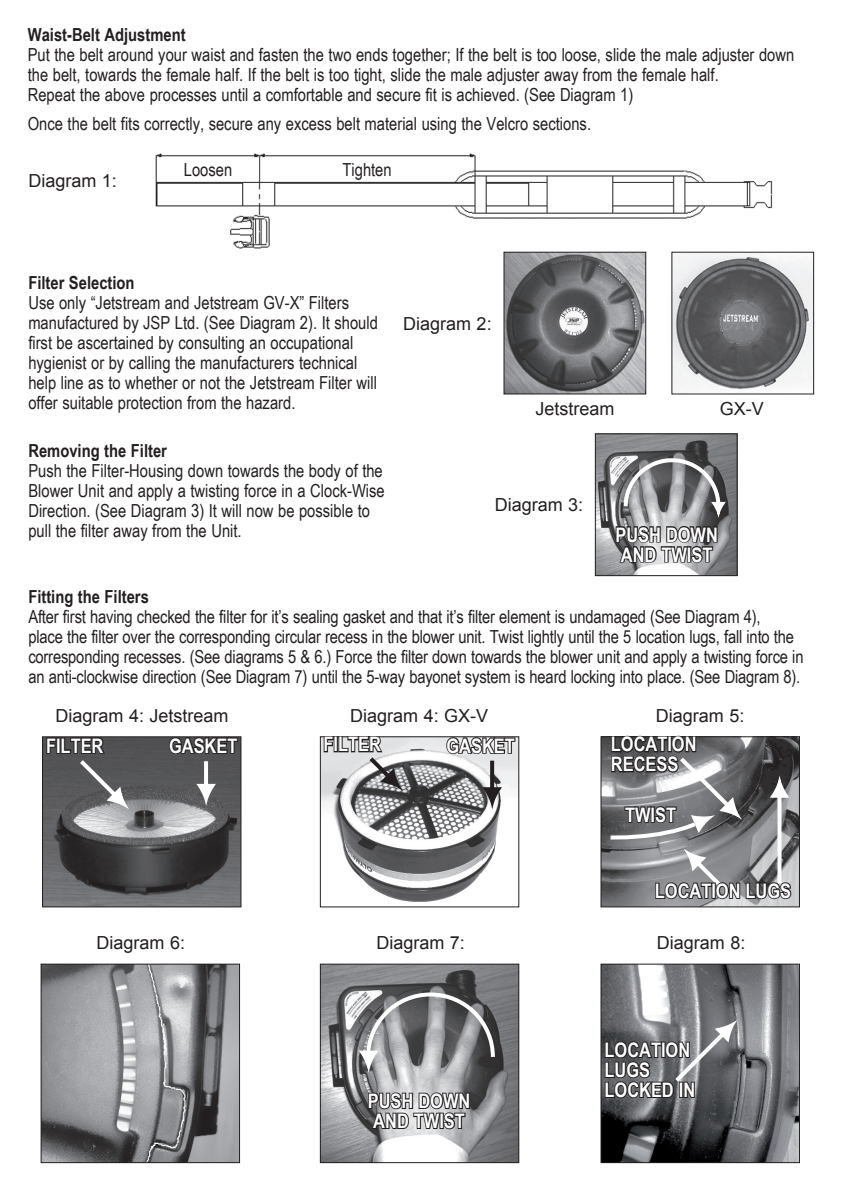
<style>
.page{position:relative;width:842px;height:1191px;background:#fff}
.page>*{position:absolute;margin:0;border:0;box-sizing:border-box;transform-origin:0 0}
.t1{font:700 20px/20px "Arial Narrow";color:#fff}
.t2{font:18px/20px "Arial Narrow";color:#231f20}
.t3{font:18px "Arial";color:#231f20}
.t4{font:700 18px "Arial Narrow";color:#231f20}
</style>
<div class="page">
<img style="left:155px;top:153px;width:618px;height:96px">
<img style="left:602px;top:738px;width:196px;height:167px">
<div style="left:600px;top:736px;width:200px;height:171px;border:1px solid #231f20"></div>
<img style="left:43px;top:965px;width:195px;height:196px">
<div style="left:41px;top:963px;width:199px;height:200px;border:1px solid #231f20"></div>
<img style="left:602px;top:965px;width:196px;height:196px">
<div style="left:600px;top:963px;width:200px;height:200px;border:1px solid #231f20"></div>
<img style="left:322px;top:965px;width:195px;height:196px">
<div style="left:320px;top:963px;width:199px;height:200px;border:1px solid #231f20"></div>
<img style="left:597px;top:435px;width:139px;height:139px">
<div style="left:595px;top:433px;width:143px;height:143px;border:1px solid #231f20"></div>
<img style="left:506px;top:254px;width:138px;height:138px">
<div style="left:504px;top:252px;width:142px;height:142px;border:1px solid #231f20"></div>
<img style="left:673px;top:254px;width:139px;height:137px">
<img style="left:44px;top:738px;width:195px;height:167px">
<div style="left:42px;top:736px;width:199px;height:171px;border:1px solid #231f20"></div>
<div style="left:157px;top:158px;width:102px;height:22px;background:#fff"></div>
<div style="left:279px;top:158px;width:176px;height:22px;background:#fff"></div>
<svg style="left:615px;top:456px;width:113px;height:112px;background:#818183"></svg>
<svg style="left:357px;top:990px;width:140px;height:144px;background:#848587"></svg>
<svg style="left:167px;top:736px;width:72px;height:19px"></svg>
<svg style="left:604px;top:1015px;width:137px;height:85px;background:#656669"></svg>
<svg style="left:606px;top:735px;width:187px;height:166px;background:#777779"></svg>
<img style="left:322px;top:738px;width:195px;height:164px">
<div style="left:320px;top:736px;width:199px;height:171px;border:1px solid #231f20"></div>
<svg style="left:445px;top:736px;width:71px;height:19px"></svg>
<svg style="left:323px;top:736px;width:84px;height:59px;background:#a3a2a4"></svg>
<svg style="left:480px;top:786px;width:24px;height:29px"></svg>
<svg style="left:490px;top:760px;width:4px;height:39px"></svg>
<svg style="left:45px;top:736px;width:88px;height:77px;background:#5e5e60"></svg>
<svg style="left:194px;top:783px;width:24px;height:29px"></svg>
<hr style="left:204px;top:761px;width:4px;height:34px;background:#fff">
<p class="t4" style="left:28px;top:21px;width:159px">Waist-Belt Adjustment</p>
<p class="t2" style="left:28px;top:44px;width:768px">Put the belt around your waist and fasten the two ends together; If the belt is too loose, slide the male adjuster down the belt, towards the female half. If the belt is too tight, slide the male adjuster away from the female half.<br>Repeat the above processes until a comfortable and secure fit is achieved. (See Diagram 1)</p>
<p class="t2" style="left:28px;top:112px;width:565px">Once the belt fits correctly, secure any excess belt material using the Velcro sections.</p>
<p class="t3" style="left:28px;top:168px;width:90px">Diagram 1:</p>
<p class="t2" style="left:184px;top:159px;width:50px">Loosen</p>
<p class="t2" style="left:342px;top:159px;width:51px">Tighten</p>
<p class="t4" style="left:28px;top:269px;width:108px">Filter Selection</p>
<p class="t2" style="left:28px;top:292px;width:351px">Use only “Jetstream and Jetstream GV-X” Filters manufactured by JSP Ltd. (See Diagram 2). It should first be ascertained by consulting an occupational hygienist or by calling the manufacturers technical help line as to whether or not the Jetstream Filter will offer suitable protection from the hazard.</p>
<p class="t4" style="left:28px;top:437px;width:140px">Removing the Filter</p>
<p class="t2" style="left:28px;top:460px;width:358px">Push the Filter-Housing down towards the body of the Blower Unit and apply a twisting force in a Clock-Wise Direction. (See Diagram 3) It will now be possible to pull the filter away from the Unit.</p>
<p class="t3" style="left:403px;top:311px;width:90px">Diagram 2:</p>
<p class="t3" style="left:535px;top:397px;width:81px">Jetstream</p>
<p class="t3" style="left:720px;top:397px;width:46px">GX-V</p>
<p class="t3" style="left:495px;top:493px;width:90px">Diagram 3:</p>
<p class="t1" style="left:615px;top:523px;width:104px">PUSH DOWN<br>AND TWIST</p>
<p class="t4" style="left:28px;top:583px;width:122px">Fitting the Filters</p>
<p class="t2" style="left:28px;top:606px;width:777px">After first having checked the filter for it’s sealing gasket and that it’s filter element is undamaged (See Diagram 4),<br>place the filter over the corresponding circular recess in the blower unit. Twist lightly until the 5 location lugs, fall into the corresponding recesses. (See diagrams 5 &amp; 6.) Force the filter down towards the blower unit and apply a twisting force in an anti-clockwise direction (See Diagram 7) until the 5-way bayonet system is heard locking into place. (See Diagram 8).</p>
<p class="t3" style="left:350px;top:704px;width:140px">Diagram 4: GX-V</p>
<p class="t3" style="left:56px;top:704px;width:175px">Diagram 4: Jetstream</p>
<p class="t3" style="left:656px;top:704px;width:90px">Diagram 5:</p>
<p class="t1" style="left:46px;top:734px;width:59px">FILTER</p>
<p class="t1" style="left:169px;top:734px;width:70px">GASKET</p>
<p class="t1" style="left:323px;top:733px;width:59px">FILTER</p>
<p class="t1" style="left:446px;top:734px;width:70px">GASKET</p>
<p class="t1" style="left:611px;top:733px;width:87px">LOCATION<br>RECESS</p>
<p class="t1" style="left:625px;top:803px;width:53px">TWIST</p>
<p class="t1" style="left:655px;top:880px;width:138px">LOCATION LUGS</p>
<p class="t3" style="left:97px;top:930px;width:90px">Diagram 6:</p>
<p class="t3" style="left:376px;top:930px;width:90px">Diagram 7:</p>
<p class="t3" style="left:657px;top:930px;width:90px">Diagram 8:</p>
<p class="t1" style="left:368px;top:1090px;width:104px">PUSH DOWN<br>AND TWIST</p>
<p class="t1" style="left:604px;top:1039px;width:92px">LOCATION<br>LUGS<br>LOCKED IN</p>
</div>
